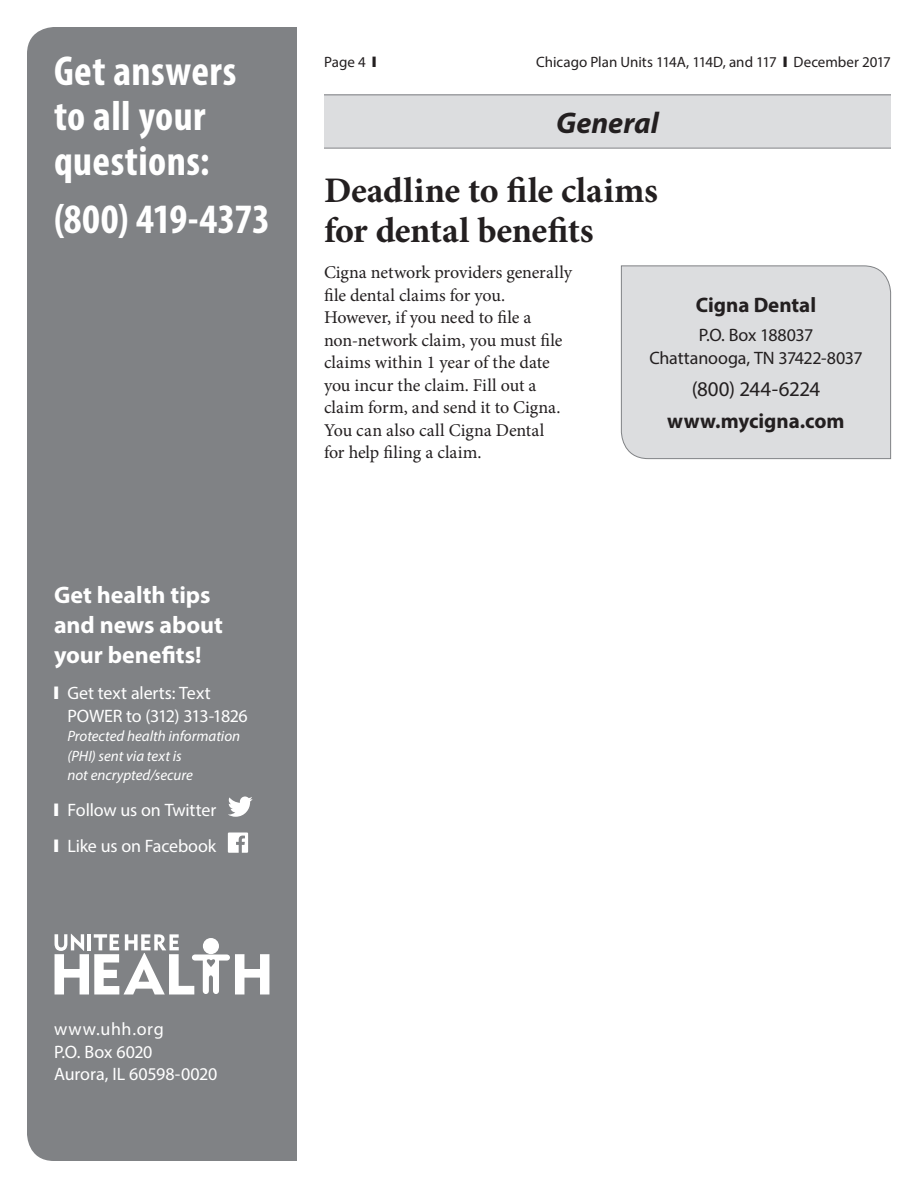
<style>
.page{position:relative;width:918px;height:1188px;background:#fff}
.page>*{position:absolute;margin:0;border:0;box-sizing:border-box;transform-origin:0 0}
.t1{font:700 condensed 42px/45px "Myriad Pro";letter-spacing:.01em;color:#fff}
.t2{font:700 36px/40.5px "Minion Pro";letter-spacing:-.005em;color:#231f20}
.t3{font:italic 700 30px "Myriad Pro";color:#231f20}
.t4{font:700 24px/30px "Myriad Pro";color:#fff}
.t5{font:700 21px "Myriad Pro";color:#231f20}
.t6{font:21px "Myriad Pro";letter-spacing:-.015em;color:#231f20}
.t7{font:18px/22.5px "Minion Pro";letter-spacing:-.005em;color:#231f20}
.t8{font:18px/22.5px "Myriad Pro";letter-spacing:-.005em;color:#fff}
.t9{font:18px/22.5px "Myriad Pro";letter-spacing:-.01em;color:#231f20;text-align:center}
.t10{font:italic 15px/19.5px "Myriad Pro";letter-spacing:-.005em;color:#fff}
.t11{font:15px "Myriad Pro";color:#231f20}
</style>
<div class="page">
<div style="left:324px;top:94px;width:567px;height:54px;background:#dcdddf"></div>
<div style="left:27px;top:27px;width:270px;height:1134px;background:#808285"></div>
<hr style="left:324px;top:94px;width:567px;height:1px;background:#808285">
<hr style="left:324px;top:148px;width:567px;height:1px;background:#808285">
<svg style="left:228px;top:797px;width:25px;height:20px"></svg>
<svg style="left:228px;top:832px;width:20px;height:21px"></svg>
<svg style="left:55px;top:934px;width:214px;height:60px"></svg>
<div style="left:621px;top:265px;width:270px;height:194px;background:#dcdddf"></div>
<h1 class="t1" style="left:54px;top:47px;width:184px">Get answers to all your questions:</h1>
<h1 class="t1" style="left:54px;top:196px;width:218px">(800) 419-4373</h1>
<h3 class="t4" style="left:54px;top:580px;width:170px">Get health tips and news about your benefits!</h3>
<p class="t8" style="left:67px;top:682px;width:182px;text-indent:-14px">❙ Get text alerts: Text<br>POWER to (312) 313-1826</p>
<p class="t10" style="left:68px;top:726px;width:174px">Protected health information (PHI) sent via text is<br>not encrypted/secure</p>
<p class="t8" style="left:54px;top:792px;width:164px;line-height:36px">❙ Follow us on Twitter ❙ Like us on Facebook</p>
<p class="t11" style="left:324px;top:53px;width:54px">Page 4 ❙</p>
<p class="t11" style="left:536px;top:53px;width:356px">Chicago Plan Units 114A, 114D, and 117 ❙ December 2017</p>
<h3 class="t3" style="left:556px;top:103px;width:104px">General</h3>
<h2 class="t2" style="left:324px;top:169px;width:336px">Deadline to file claims for dental benefits</h2>
<p class="t7" style="left:324px;top:261px;width:250px">Cigna network providers generally file dental claims for you.<br>However, if you need to file a non-network claim, you must file claims within 1 year of the date you incur the claim. Fill out a claim form, and send it to Cigna.<br>You can also call Cigna Dental<br>for help filing a claim.</p>
<p class="t5" style="left:696px;top:291px;width:122px">Cigna Dental</p>
<p class="t9" style="left:649px;top:324px;width:215px">P.O. Box 188037<br>Chattanooga, TN 37422-8037</p>
<p class="t6" style="left:692px;top:376px;width:130px">(800) 244-6224</p>
<p class="t5" style="left:667px;top:407px;width:179px">www.mycigna.com</p>
<p class="t8" style="left:54px;top:1017px;width:165px">www.uhh.org<br>P.O. Box 6020<br>Aurora, IL 60598-0020</p>
</div>
